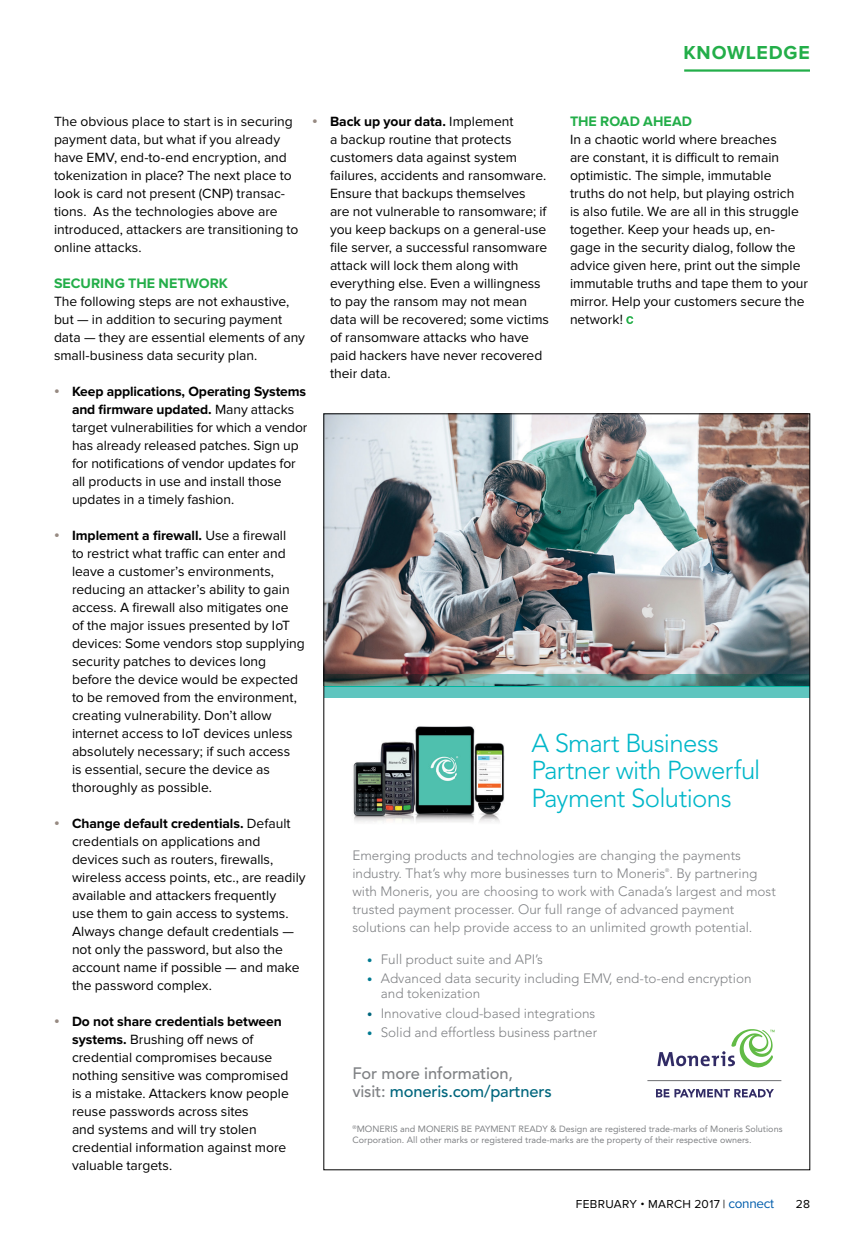
<style>
.page{position:relative;width:864px;height:1242px;background:#fff}
.page>*{position:absolute;margin:0;border:0;box-sizing:border-box;transform-origin:0 0}
.t1{font:300 25.8px/27.6px "Avenir";letter-spacing:-.025em;color:#00b7c9}
.t2{font:700 19.5px "Proxima Nova";letter-spacing:.04em;color:#23ae49}
.t3{font:500 16.5px/18px "Avenir";letter-spacing:-.01em;color:#808285}
.t4{font:700 14.25px "Proxima Nova";color:#23ae49}
.t5{font:13.8px/18px "Proxima Nova";color:#000}
.t6{font:300 13.5px/18px "Avenir";color:#808285}
.t7{font:12px "Proxima Nova";letter-spacing:.025em;color:#000}
.t8{font:9px/10.5px "Avenir";color:#808285}
.t9{font:300 5.25px "Avenir";color:#808285}
.s1{font-weight:700;font-size:15.75px;color:#978a82}
.s2{font-weight:700}
.s3{font-size:10.5px;color:#007a91}
.s4{font-size:10.5px;color:#00667d}
.s5{color:#00667d}
.s6{font-size:13.5px;color:#005dac}
</style>
<div class="page">
<hr style="left:684px;top:69px;width:126px;height:3px;background:#23ae49">
<img style="left:326px;top:416px;width:482px;height:270px">
<img style="left:353px;top:726px;width:152px;height:96px">
<div style="left:324px;top:686px;width:486px;height:12px;background:#5fc5bf"></div>
<hr style="left:324px;top:686px;width:486px;height:1px;background:#00b6a1">
<svg style="left:656px;top:1089px;width:118px;height:8px"></svg>
<hr style="left:647px;top:1080px;width:134px;height:1px;background:#6d6e71">
<svg style="left:657px;top:1029px;width:118px;height:39px"></svg>
<svg style="left:626px;top:316px;width:7px;height:8px"></svg>
<h2 class="t2" style="left:683px;top:42px;width:128px">KNOWLEDGE</h2>
<p class="t5" style="left:330px;top:113px;width:221px;text-indent:-18px"><span class="s1">•</span> <span class="s2">Back up your data.</span> Implement<br>a backup routine that protects customers data against system failures, accidents and ransomware.<br>Ensure that backups themselves<br>are not vulnerable to ransomware; if you keep backups on a general-use file server, a successful ransomware attack will lock them along with everything else. Even a willingness to pay the ransom may not mean data will be recovered; some victims of ransomware attacks who have paid hackers have never recovered their data.</p>
<p class="t4" style="left:570px;top:113px;width:124px">THE ROAD AHEAD</p>
<p class="t5" style="left:54px;top:113px;width:246px">The obvious place to start is in securing payment data, but what if you already have EMV, end-to-end encryption, and tokenization in place? The next place to look is card not present (CNP) transac&shy;tions. As the technologies above are introduced, attackers are transitioning to online attacks.</p>
<p class="t4" style="left:54px;top:275px;width:176px">SECURING THE NETWORK</p>
<p class="t5" style="left:54px;top:293px;width:253px">The following steps are not exhaustive, but — in addition to securing payment data — they are essential elements of any small-business data security plan.</p>
<p class="t5" style="left:72px;top:383px;width:237px;text-indent:-18px"><span class="s1">•</span> <span class="s2">Keep applications, Operating Systems and firmware updated.</span> Many attacks target vulnerabilities for which a vendor has already released patches. Sign up for notifications of vendor updates for all products in use and install those updates in a timely fashion.</p>
<p class="t5" style="left:72px;top:527px;width:234px;text-indent:-18px"><span class="s1">•</span> <span class="s2">Implement a firewall.</span> Use a firewall<br>to restrict what traffic can enter and leave a customer’s environments, reducing an attacker’s ability to gain access. A firewall also mitigates one<br>of the major issues presented by IoT devices: Some vendors stop supplying security patches to devices long before the device would be expected to be removed from the environment, creating vulnerability. Don’t allow internet access to IoT devices unless absolutely necessary; if such access<br>is essential, secure the device as thoroughly as possible.</p>
<p class="t5" style="left:72px;top:815px;width:235px;text-indent:-18px"><span class="s1">•</span> <span class="s2">Change default credentials.</span> Default credentials on applications and devices such as routers, firewalls, wireless access points, etc., are readily available and attackers frequently<br>use them to gain access to systems.<br>Always change default credentials — not only the password, but also the account name if possible — and make the password complex.</p>
<p class="t5" style="left:72px;top:1013px;width:218px;text-indent:-18px"><span class="s1">•</span> <span class="s2">Do not share credentials between systems.</span> Brushing off news of credential compromises because nothing sensitive was compromised is a mistake. Attackers know people reuse passwords across sites<br>and systems and will try stolen credential information against more valuable targets.</p>
<p class="t5" style="left:570px;top:131px;width:240px">In a chaotic world where breaches<br>are constant, it is difficult to remain optimistic. The simple, immutable truths do not help, but playing ostrich<br>is also futile. We are all in this struggle together. Keep your heads up, en&shy;gage in the security dialog, follow the advice given here, print out the simple immutable truths and tape them to your mirror. Help your customers secure the network!</p>
<h1 class="t1" style="left:531px;top:729px;width:231px">A Smart Business<br>Partner with Powerful<br>Payment Solutions</h1>
<p class="t6" style="left:352px;top:846px;width:407px">Emerging products and technologies are changing the payments industry. That’s why more businesses turn to Moneris . By partnering</p>
<p class="t9" style="left:665px;top:867px;width:6px">®</p>
<p class="t6" style="left:352px;top:882px;width:425px">with Moneris, you are choosing to work with Canada’s largest and most trusted payment processer. Our full range of advanced payment solutions can help provide access to an unlimited growth potential.</p>
<p class="t6" style="left:367px;top:950px;width:177px"><span class="s3">•</span> Full product suite and API’s</p>
<p class="t6" style="left:381px;top:971px;width:372px;line-height:15px;text-indent:-13px"><span class="s3">•</span> Advanced data security including EMV, end-to-end encryption and tokenization</p>
<p class="t6" style="left:367px;top:1004px;width:229px"><span class="s4">•</span> Innovative cloud-based integrations</p>
<p class="t6" style="left:367px;top:1024px;width:231px"><span class="s3">•</span> Solid and effortless business partner</p>
<p class="t3" style="left:352px;top:1065px;width:201px">For more information,<br>visit: <span class="s5">moneris.com/partners</span></p>
<p class="t8" style="left:353px;top:1124px;width:431px"><sup>®</sup>MONERIS and MONERIS BE PAYMENT READY &amp; Design are registered trade-marks of Moneris Solutions<br>Corporation. All other marks or registered trade-marks are the property of their respective owners.</p>
<p class="t7" style="left:576px;top:1197px;width:200px">FEBRUARY • MARCH 2017 | <span class="s6">connect</span></p>
<p class="t7" style="left:796px;top:1197px;width:16px">28</p>
</div>
